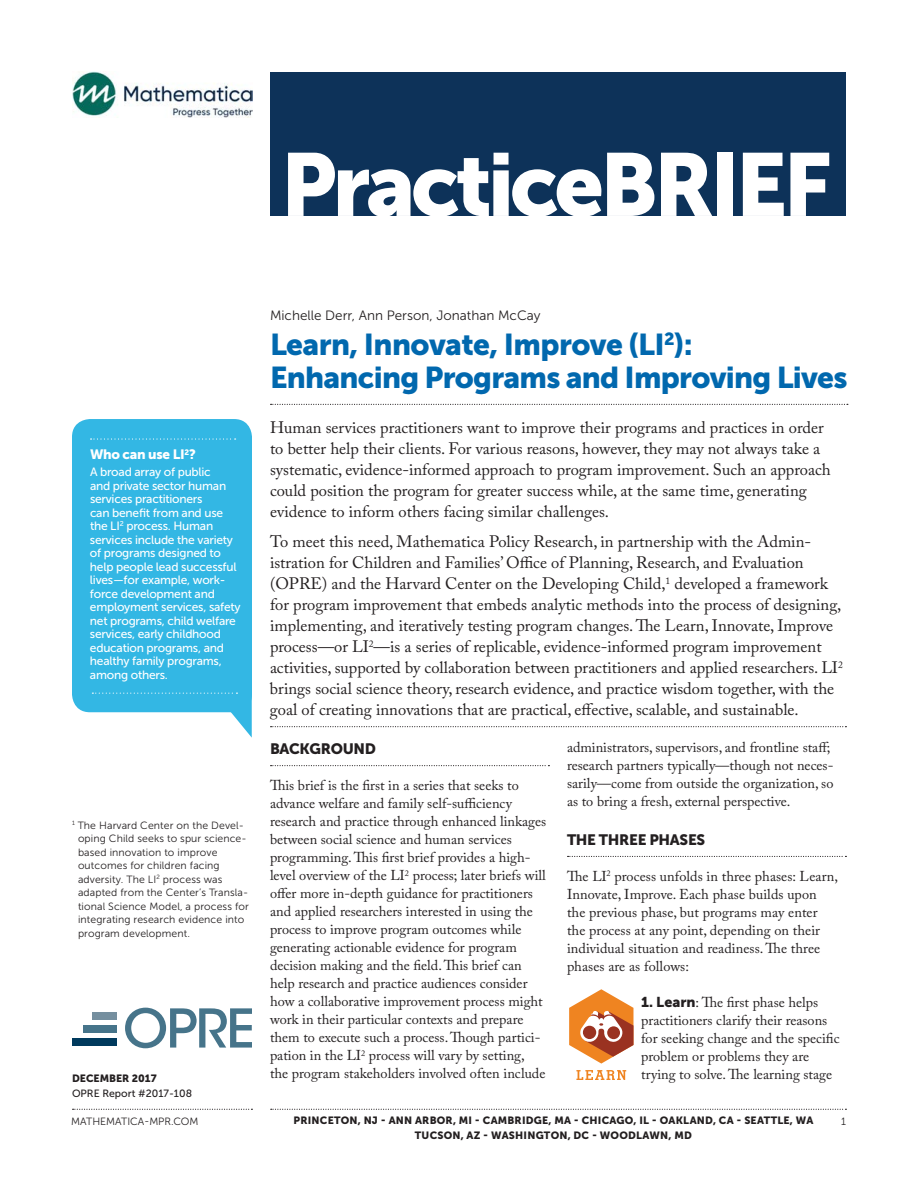
<style>
.page{position:relative;width:918px;height:1188px;background:#fff}
.page>*{position:absolute;margin:0;border:0;box-sizing:border-box;transform-origin:0 0}
.t1{font:88.5px "Museo Sans 900";letter-spacing:-.05em;color:#fff}
.t2{font:30px/33px "Museo Sans 900";letter-spacing:-.025em;color:#0168ae}
.t3{font:16.5px/21px "Adobe Caslon Pro";color:#231f20}
.t4{font:15px "Museo Sans 900";letter-spacing:-.02em;color:#231f20}
.t5{font:14.25px/18px "Adobe Caslon Pro";color:#231f20}
.t6{font:13.5px "Museo Sans 300";color:#231f20}
.t7{font:13.5px "Museo Sans 900";letter-spacing:-.02em;color:#fff}
.t8{font:12px/13.5px "Museo Sans 500";letter-spacing:-.02em;color:#fff}
.t9{font:10.5px/13.5px "Museo Sans 300";letter-spacing:.01em;color:#231f20}
.t10{font:10.5px/15px "Museo Sans 900";letter-spacing:.02em;color:#231f20;text-align:center}
.t11{font:10.5px "Museo Sans 500";color:#231f20}
.t12{font:10.5px "Museo Sans 900";color:#231f20}
.s1{font-family:"Museo Sans 900"}
</style>
<div class="page">
<svg style="left:271px;top:1109px;width:575px;height:1px"></svg>
<svg style="left:73px;top:1109px;width:179px;height:1px"></svg>
<div style="left:270px;top:72px;width:576px;height:144px;background:#0d3259"></div>
<img style="left:72px;top:72px;width:180px;height:46px">
<svg style="left:271px;top:726px;width:575px;height:1px"></svg>
<svg style="left:271px;top:404px;width:577px;height:1px"></svg>
<svg style="left:271px;top:765px;width:278px;height:1px"></svg>
<div style="left:72px;top:419px;width:180px;height:293px;background:#33b7e4;border-radius:18px"></div>
<svg style="left:87px;top:693px;width:165px;height:45px"></svg>
<svg style="left:91px;top:438px;width:145px;height:2px"></svg>
<svg style="left:568px;top:856px;width:278px;height:1px"></svg>
<svg style="left:576px;top:1070px;width:50px;height:10px"></svg>
<svg style="left:569px;top:989px;width:64px;height:75px"></svg>
<svg style="left:125px;top:1008px;width:127px;height:40px"></svg>
<div style="left:92px;top:1012px;width:25px;height:8px;background:#758f9f"></div>
<div style="left:83px;top:1025px;width:34px;height:8px;background:#46748a"></div>
<div style="left:72px;top:1038px;width:45px;height:8px;background:#003a5d"></div>
<h1 class="t1" style="left:281px;top:135px;width:553px">PracticeBRIEF</h1>
<p class="t7" style="left:90px;top:447px;width:107px">Who can use LI<sup>2</sup>?</p>
<p class="t8" style="left:90px;top:465px;width:152px">A broad array of public<br>and private sector human services practitioners<br>can benefit from and use the LI<sup>2</sup> process. Human services include the variety of programs designed to help people lead successful lives—for example, work&shy;force development and employment services, safety net programs, child welfare services, early childhood education programs, and healthy family programs, among others.</p>
<p class="t9" style="left:78px;top:818px;width:172px;text-indent:-6px"><sup>1</sup> The Harvard Center on the Devel&shy;oping Child seeks to spur science&shy;based innovation to improve outcomes for children facing adversity. The LI<sup>2</sup> process was adapted from the Center’s Transla&shy;tional Science Model, a process for integrating research evidence into program development.</p>
<p class="t12" style="left:72px;top:1072px;width:86px">DECEMBER 2017</p>
<p class="t11" style="left:72px;top:1088px;width:122px">OPRE Report #2017-108</p>
<p class="t9" style="left:71px;top:1115px;width:129px">MATHEMATICA-MPR.COM</p>
<p class="t6" style="left:270px;top:308px;width:272px">Michelle Derr, Ann Person, Jonathan McCay</p>
<h1 class="t2" style="left:270px;top:327px;width:579px">Learn, Innovate, Improve (LI<sup>2</sup>):<br>Enhancing Programs and Improving Lives</h1>
<p class="t3" style="left:270px;top:417px;width:562px">Human services practitioners want to improve their programs and practices in order to better help their clients. For various reasons, however, they may not always take a systematic, evidence-informed approach to program improvement. Such an approach could position the program for greater success while, at the same time, generating evidence to inform others facing similar challenges.</p>
<p class="t3" style="left:270px;top:531px;width:574px">To meet this need, Mathematica Policy Research, in partnership with the Admin&shy;istration for Children and Families’ Office of Planning, Research, and Evaluation (OPRE) and the Harvard Center on the Developing Child,<sup>1</sup> developed a framework for program improvement that embeds analytic methods into the process of designing, implementing, and iteratively testing program changes. The Learn, Innovate, Improve process—or LI<sup>2</sup>—is a series of replicable, evidence-informed program improvement activities, supported by collaboration between practitioners and applied researchers. LI<sup>2 </sup>brings social science theory, research evidence, and practice wisdom together, with the goal of creating innovations that are practical, effective, scalable, and sustainable.</p>
<h2 class="t4" style="left:270px;top:741px;width:108px">BACKGROUND</h2>
<p class="t5" style="left:270px;top:776px;width:278px">This brief is the first in a series that seeks to advance welfare and family self-sufficiency research and practice through enhanced linkages between social science and human services programming. This first brief provides a high&shy;level overview of the LI<sup>2</sup> process; later briefs will offer more in-depth guidance for practitioners and applied researchers interested in using the process to improve program outcomes while generating actionable evidence for program decision making and the field. This brief can help research and practice audiences consider how a collaborative improvement process might work in their particular contexts and prepare them to execute such a process. Though partici&shy;pation in the LI<sup>2</sup> process will vary by setting, the program stakeholders involved often include</p>
<p class="t5" style="left:567px;top:738px;width:268px">administrators, supervisors, and frontline staff; research partners typically—though not neces&shy;sarily—come from outside the organization, so as to bring a fresh, external perspective.</p>
<h2 class="t4" style="left:567px;top:831px;width:140px">THE THREE PHASES</h2>
<p class="t5" style="left:567px;top:867px;width:272px">The LI<sup>2</sup> process unfolds in three phases: Learn, Innovate, Improve. Each phase builds upon the previous phase, but programs may enter the process at any point, depending on their individual situation and readiness. The three phases are as follows:</p>
<p class="t5" style="left:641px;top:993px;width:200px"><span class="s1">1. Learn</span>: The first phase helps practitioners clarify their reasons for seeking change and the specific problem or problems they are trying to solve. The learning stage</p>
<p class="t10" style="left:294px;top:1113px;width:521px">PRINCETON, NJ - ANN ARBOR, MI - CAMBRIDGE, MA - CHICAGO, IL - OAKLAND, CA - SEATTLE, WA<br>TUCSON, AZ - WASHINGTON, DC - WOODLAWN, MD</p>
<p class="t9" style="left:841px;top:1115px;width:6px">1</p>
</div>
